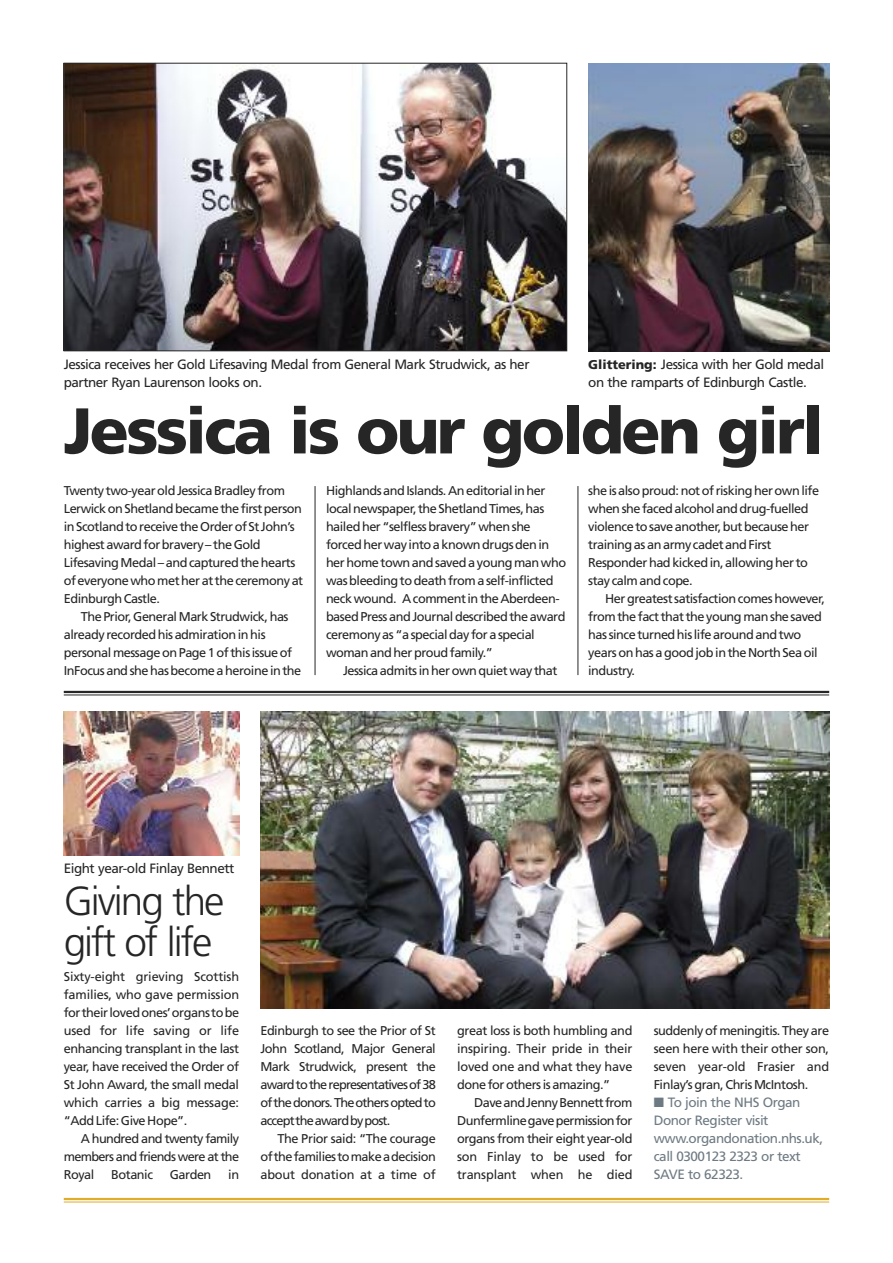
<style>
.page{position:relative;width:893px;height:1263px;background:#fff}
.page>*{position:absolute;margin:0;border:0;box-sizing:border-box;transform-origin:0 0}
.t1{font:900 64.5px "Frutiger";letter-spacing:-.045em;color:#272627}
.t2{font:300 40.5px/40.5px "Frutiger";letter-spacing:-.05em;color:#272627}
.t3{font:13.5px/18px "Frutiger";letter-spacing:-.035em;color:#272627}
.t4{font:13.5px/18px "Frutiger";letter-spacing:-.035em;color:#6e7a83}
.t5{font:12.75px/18px "Frutiger";letter-spacing:-.04em;color:#272627;text-align:justify}
.s1{font-weight:900;font-size:12.75px}
.s2{font-family:"Zapham"}
</style>
<div class="page">
<hr style="left:64px;top:1198px;width:765px;height:2px;background:#e0ad2b">
<hr style="left:64px;top:1202px;width:765px;height:1px;background:#e0ad2b">
<hr style="left:64px;top:691px;width:765px;height:2px;background:#272627">
<hr style="left:64px;top:695px;width:765px;height:1px;background:#272627">
<img style="left:66px;top:65px;width:499px;height:284px">
<div style="left:64px;top:63px;width:503px;height:288px;border:1px solid #272627"></div>
<img style="left:588px;top:63px;width:241px;height:288px">
<hr style="left:315px;top:486px;width:1px;height:189px;background:#272627">
<hr style="left:578px;top:486px;width:1px;height:189px;background:#272627">
<img style="left:64px;top:711px;width:175px;height:144px">
<img style="left:260px;top:711px;width:569px;height:297px">
<p class="t3" style="left:64px;top:356px;width:467px">Jessica receives her Gold Lifesaving Medal from General Mark Strudwick, as her partner Ryan Laurenson looks on.</p>
<h1 class="t1" style="left:64px;top:405px;width:761px">Jessica is our golden girl</h1>
<p class="t3" style="left:588px;top:356px;width:237px"><span class="s1">Glittering:</span> Jessica with her Gold medal on the ramparts of Edinburgh Castle.</p>
<p class="t5" style="left:64px;top:483px;width:241px;text-align:left">Twenty two-year old Jessica Bradley from Lerwick on Shetland became the first person in Scotland to receive the Order of St John’s highest award for bravery – the Gold Lifesaving Medal – and captured the hearts of everyone who met her at the ceremony at Edinburgh Castle.</p>
<p class="t5" style="left:64px;top:609px;width:239px;text-align:left;text-indent:17px">The Prior, General Mark Strudwick, has already recorded his admiration in his personal message on Page 1 of this issue of InFocus and she has become a heroine in the</p>
<p class="t5" style="left:326px;top:483px;width:242px;text-align:left">Highlands and Islands. An editorial in her local newspaper, the Shetland Times, has hailed her “selfless bravery” when she forced her way into a known drugs den in her home town and saved a young man who was bleeding to death from a self-inflicted neck wound. A comment in the Aberdeen&shy;based Press and Journal described the award ceremony as “a special day for a special woman and her proud family.”</p>
<p class="t5" style="left:343px;top:663px;width:216px">Jessica admits in her own quiet way that</p>
<p class="t5" style="left:588px;top:483px;width:232px;text-align:left">she is also proud: not of risking her own life when she faced alcohol and drug-fuelled violence to save another, but because her training as an army cadet and First Responder had kicked in, allowing her to stay calm and cope.</p>
<p class="t5" style="left:588px;top:591px;width:238px;text-align:left;text-indent:17px">Her greatest satisfaction comes however, from the fact that the young man she saved has since turned his life around and two years on has a good job in the North Sea oil industry.</p>
<p class="t3" style="left:64px;top:860px;width:172px">Eight year-old Finlay Bennett</p>
<h2 class="t2" style="left:64px;top:884px;width:162px">Giving the gift of life</h2>
<p class="t5" style="left:64px;top:969px;width:177px">Sixty-eight grieving Scottish families, who gave permission fortheirlovedones’organstobe used for life saving or life enhancing transplant in the last year, have received the Order of St John Award, the small medal which carries a big message: “Add Life: Give Hope”.</p>
<p class="t5" style="left:64px;top:1131px;width:177px;text-indent:17px">A hundred and twenty family members and friends were at the Royal</p>
<p class="t5" style="left:111px;top:1167px;width:43px">Botanic</p>
<p class="t5" style="left:170px;top:1167px;width:43px">Garden</p>
<p class="t5" style="left:228px;top:1167px;width:12px">in</p>
<p class="t5" style="left:260px;top:1023px;width:177px">Edinburgh to see the Prior of St John Scotland, Major General Mark Strudwick, present the award to the representatives of 38 of the donors. The others opted to accepttheawardbypost.</p>
<p class="t5" style="left:260px;top:1131px;width:177px;text-indent:17px">The Prior said: “The courage ofthefamiliestomakeadecision about donation at a time of</p>
<p class="t5" style="left:457px;top:1023px;width:177px">great loss is both humbling and inspiring. Their pride in their loved one and what they have done for others is amazing.”</p>
<p class="t5" style="left:457px;top:1095px;width:177px;text-indent:17px">DaveandJennyBennettfrom Dunfermlinegavepermissionfor organs from their eight year-old son Finlay to be used for transplant when he died</p>
<p class="t5" style="left:654px;top:1023px;width:177px">suddenly of meningitis. They are seen here with their other son, seven year-old Frasier and Finlay’s gran, Chris McIntosh.</p>
<p class="t4" style="left:654px;top:1094px;width:171px"><span class="s2">n</span> To join the NHS Organ<br>Donor Register visit www.organdonation.nhs.uk, call 0300123 2323 or text<br>SAVE to 62323.</p>
</div>
